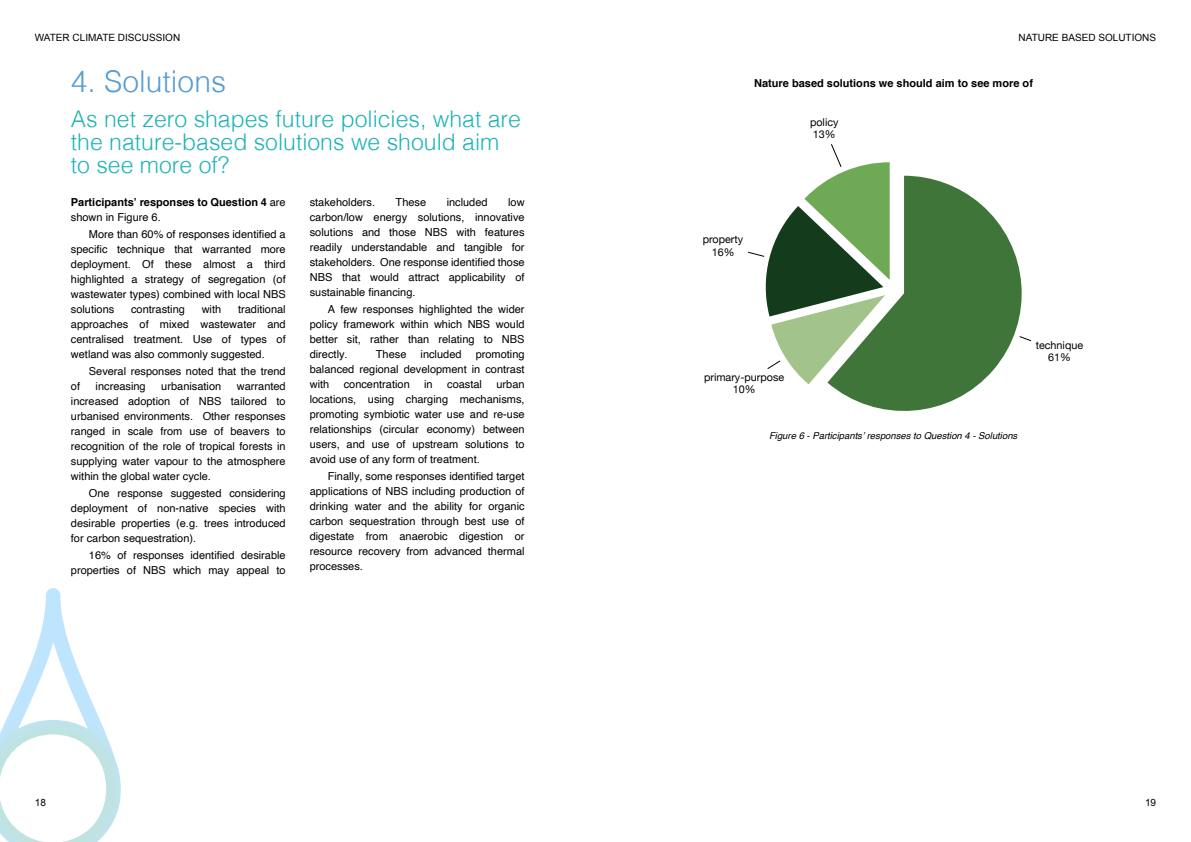
<style>
.page{position:relative;width:1191px;height:842px;background:#fff}
.page>*{position:absolute;margin:0;border:0;box-sizing:border-box;transform-origin:0 0}
.t1{font:300 30px "Helvetica";color:#589cd3}
.t2{font:300 23px/23px "Helvetica";color:#1eb3b7}
.t3{font:11px/15px "Helvetica";color:#000;text-align:justify}
.t4{font:700 11px/15px "Helvetica";color:#000}
.t5{font:10.8px/12.3px "Helvetica Neue";color:#000;text-align:center}
.t6{font:10px "Arial";color:#000}
.t7{font:italic 9.5px "Helvetica";color:#000}
.s1{font-weight:400}
</style>
<div class="page">
<svg style="left:0;top:588px;width:121px;height:254px"></svg>
<svg style="left:829px;top:176px;width:203px;height:235px;fill:#3f7539"></svg>
<svg style="left:748px;top:144px;width:141px;height:240px"></svg>
<svg style="left:1019px;top:336px;width:12px;height:5px"></svg>
<p class="t6" style="left:35px;top:34px;width:147px">WATER CLIMATE DISCUSSION</p>
<p class="t6" style="left:1018px;top:34px;width:139px">NATURE BASED SOLUTIONS</p>
<h1 class="t1" style="left:71px;top:71px;width:157px">4. Solutions</h1>
<h2 class="t2" style="left:71px;top:111px;width:452px">As net zero shapes future policies, what are the nature-based solutions we should aim to see more of?</h2>
<p class="t4" style="left:71px;top:196px;width:216px">Participants’ responses to Question 4 <span class="s1">are shown in Figure 6.</span></p>
<p class="t3" style="left:71px;top:228px;width:216px;text-indent:18px">More than 60% of responses identified a specific technique that warranted more deployment. Of these almost a third highlighted a strategy of segregation (of wastewater types) combined with local NBS solutions</p>
<p class="t3" style="left:71px;top:303px;width:216px;text-indent:167px">traditional approaches of mixed wastewater and centralised treatment. Use of types of wetland was also commonly suggested.</p>
<p class="t3" style="left:89px;top:365px;width:198px">Several responses noted that the trend</p>
<p class="t3" style="left:71px;top:380px;width:11px">of</p>
<p class="t3" style="left:96px;top:380px;width:52px">increasing</p>
<p class="t3" style="left:161px;top:380px;width:61px">urbanisation</p>
<p class="t3" style="left:131px;top:303px;width:55px">contrasting</p>
<p class="t3" style="left:202px;top:303px;width:21px">with</p>
<p class="t3" style="left:71px;top:380px;width:216px;text-indent:166px">warranted increased adoption of NBS tailored to urbanised environments. Other responses ranged in scale from use of beavers to recognition of the role of tropical forests in supplying water vapour to the atmosphere within the global water cycle.</p>
<p class="t3" style="left:71px;top:487px;width:216px;text-indent:18px">One response suggested considering deployment of non-native species with desirable properties (e.g. trees introduced for carbon sequestration).</p>
<p class="t3" style="left:71px;top:549px;width:216px;text-align:right">16% of responses identified desirable properties of NBS which may appeal to</p>
<p class="t3" style="left:310px;top:196px;width:67px">stakeholders.</p>
<p class="t3" style="left:396px;top:196px;width:32px">These</p>
<p class="t3" style="left:447px;top:196px;width:42px">included</p>
<p class="t3" style="left:310px;top:196px;width:216px;text-indent:198px">low carbon/low energy solutions, innovative solutions and those NBS with features readily understandable and tangible for stakeholders. One response identified those NBS that would attract applicability of sustainable financing.</p>
<p class="t3" style="left:310px;top:303px;width:216px;text-indent:18px">A few responses highlighted the wider policy framework within which NBS would better sit, rather than relating to NBS directly.</p>
<p class="t3" style="left:376px;top:348px;width:32px">These</p>
<p class="t3" style="left:420px;top:348px;width:42px">included</p>
<p class="t3" style="left:310px;top:348px;width:216px;text-indent:166px">promoting balanced regional development in contrast with</p>
<p class="t3" style="left:310px;top:378px;width:216px;text-indent:187px">urban locations, using charging mechanisms, promoting symbiotic water use and re-use relationships (circular economy) between users, and use of upstream solutions to avoid use of any form of treatment.</p>
<p class="t3" style="left:310px;top:470px;width:216px;text-indent:18px">Finally, some responses identified target applications of NBS including production of drinking water and the ability for organic carbon sequestration through best use of digestate from anaerobic digestion or resource recovery from advanced thermal processes.</p>
<p class="t3" style="left:344px;top:378px;width:68px">concentration</p>
<p class="t3" style="left:424px;top:378px;width:10px">in</p>
<p class="t3" style="left:447px;top:378px;width:36px">coastal</p>
<p class="t6" style="left:35px;top:798px;width:13px">18</p>
<p class="t4" style="left:754px;top:76px;width:280px">Nature based solutions we should aim to see more of</p>
<p class="t5" style="left:810px;top:115px;width:30px;text-align:left">policy<br>13%</p>
<p class="t5" style="left:703px;top:233px;width:42px">property<br>16%</p>
<p class="t5" style="left:704px;top:371px;width:82px">primary-purpose<br>10%</p>
<p class="t7" style="left:769px;top:432px;width:250px">Figure 6 - Participants’ responses to Question 4 - Solutions</p>
<p class="t5" style="left:1035px;top:339px;width:49px">technique<br>61%</p>
<p class="t6" style="left:1145px;top:798px;width:13px">19</p>
</div>
